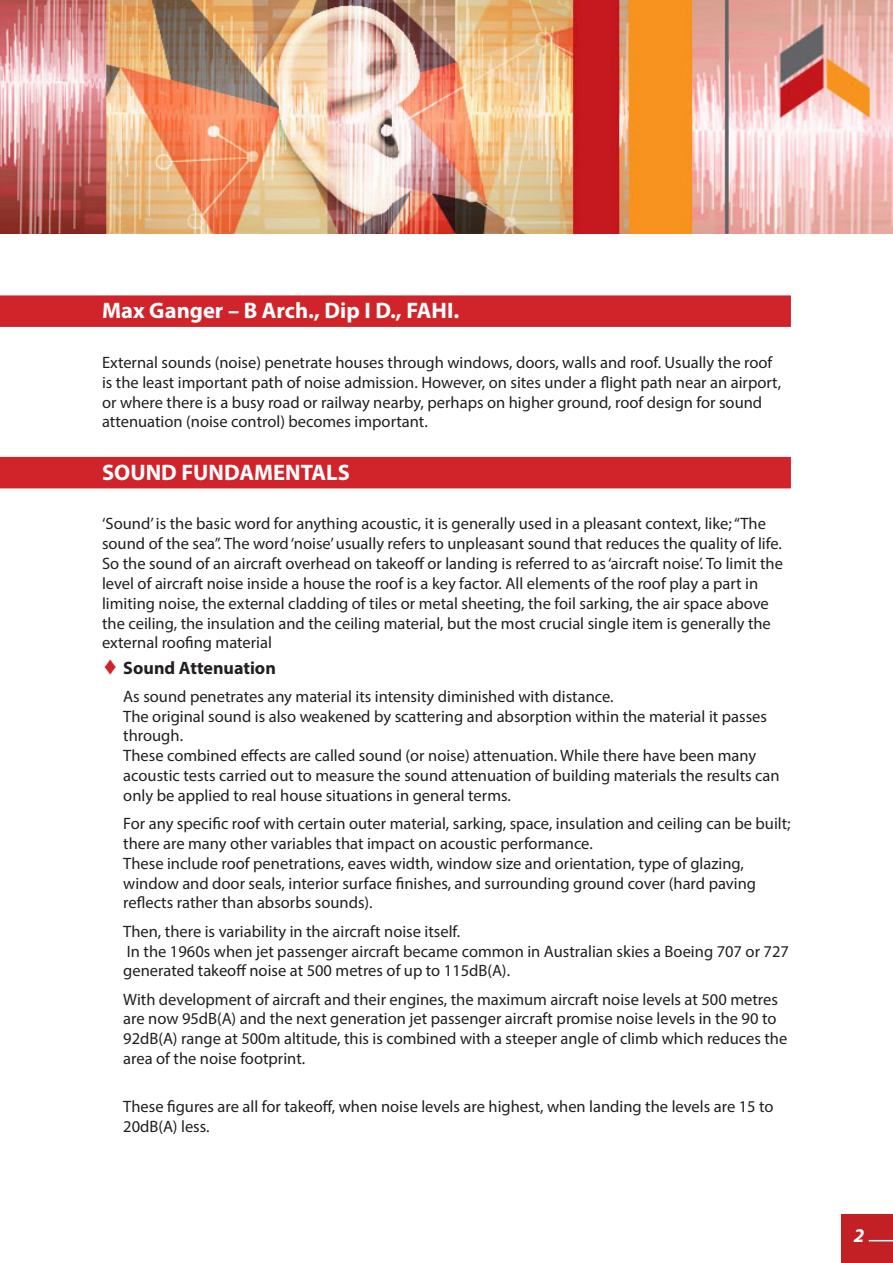
<style>
.page{position:relative;width:893px;height:1263px;background:#fff}
.page>*{position:absolute;margin:0;border:0;box-sizing:border-box;transform-origin:0 0}
.head{font:700 22.5px "Myriad Pro";color:#fff}
.t1{font:italic 700 19.5px "Myriad Pro";color:#fff}
.t2{font:700 18px "Myriad Pro";color:#231f20}
.Text_indent{font:16.5px/19.8px "Myriad Pro";color:#231f20}
.Text{font:16.5px/19.8px "Myriad Pro";color:#231f20}
</style>
<div class="page">
<div style="left:841px;top:1215px;width:52px;height:48px;background:#c32025"></div>
<svg style="left:869px;top:1240px;width:24px;height:1px"></svg>
<img style="left:1px;top:1px;width:891px;height:233px">
<div style="left:0;top:295px;width:791px;height:32px;background:#d1232a"></div>
<div style="left:0;top:457px;width:791px;height:31px;background:#d1232a"></div>
<p class="head" style="left:102px;top:296px;width:359px">Max Ganger – B Arch., Dip I D., FAHI.</p>
<p class="Text" style="left:102px;top:352px;width:681px">External sounds (noise) penetrate houses through windows, doors, walls and roof. Usually the roof is the least important path of noise admission. However, on sites under a flight path near an airport, or where there is a busy road or railway nearby, perhaps on higher ground, roof design for sound attenuation (noise control) becomes important.</p>
<p class="head" style="left:102px;top:458px;width:249px">SOUND FUNDAMENTALS</p>
<p class="Text" style="left:102px;top:514px;width:682px">‘Sound’ is the basic word for anything acoustic, it is generally used in a pleasant context, like; “The sound of the sea”. The word ‘noise’ usually refers to unpleasant sound that reduces the quality of life.<br>So the sound of an aircraft overhead on takeoff or landing is referred to as ‘aircraft noise’. To limit the level of aircraft noise inside a house the roof is a key factor. All elements of the roof play a part in limiting noise, the external cladding of tiles or metal sheeting, the foil sarking, the air space above the ceiling, the insulation and the ceiling material, but the most crucial single item is generally the external roofing material</p>
<p class="t2" style="left:123px;top:656px;width:154px">Sound Attenuation</p>
<p class="Text_indent" style="left:123px;top:686px;width:658px">As sound penetrates any material its intensity diminished with distance.<br>The original sound is also weakened by scattering and absorption within the material it passes through.<br>These combined effects are called sound (or noise) attenuation. While there have been many acoustic tests carried out to measure the sound attenuation of building materials the results can only be applied to real house situations in general terms.</p>
<p class="Text_indent" style="left:123px;top:813px;width:669px">For any specific roof with certain outer material, sarking, space, insulation and ceiling can be built; there are many other variables that impact on acoustic performance.<br>These include roof penetrations, eaves width, window size and orientation, type of glazing, window and door seals, interior surface finishes, and surrounding ground cover (hard paving reflects rather than absorbs sounds).</p>
<p class="Text_indent" style="left:123px;top:921px;width:667px">Then, there is variability in the aircraft noise itself.<br>In the 1960s when jet passenger aircraft became common in Australian skies a Boeing 707 or 727 generated takeoff noise at 500 metres of up to 115dB(A).</p>
<p class="Text_indent" style="left:123px;top:989px;width:666px">With development of aircraft and their engines, the maximum aircraft noise levels at 500 metres are now 95dB(A) and the next generation jet passenger aircraft promise noise levels in the 90 to 92dB(A) range at 500m altitude, this is combined with a steeper angle of climb which reduces the area of the noise footprint.</p>
<p class="Text_indent" style="left:123px;top:1096px;width:652px">These figures are all for takeoff, when noise levels are highest, when landing the levels are 15 to<br>20dB(A) less.</p>
<p class="t1" style="left:854px;top:1223px;width:12px">2</p>
</div>
